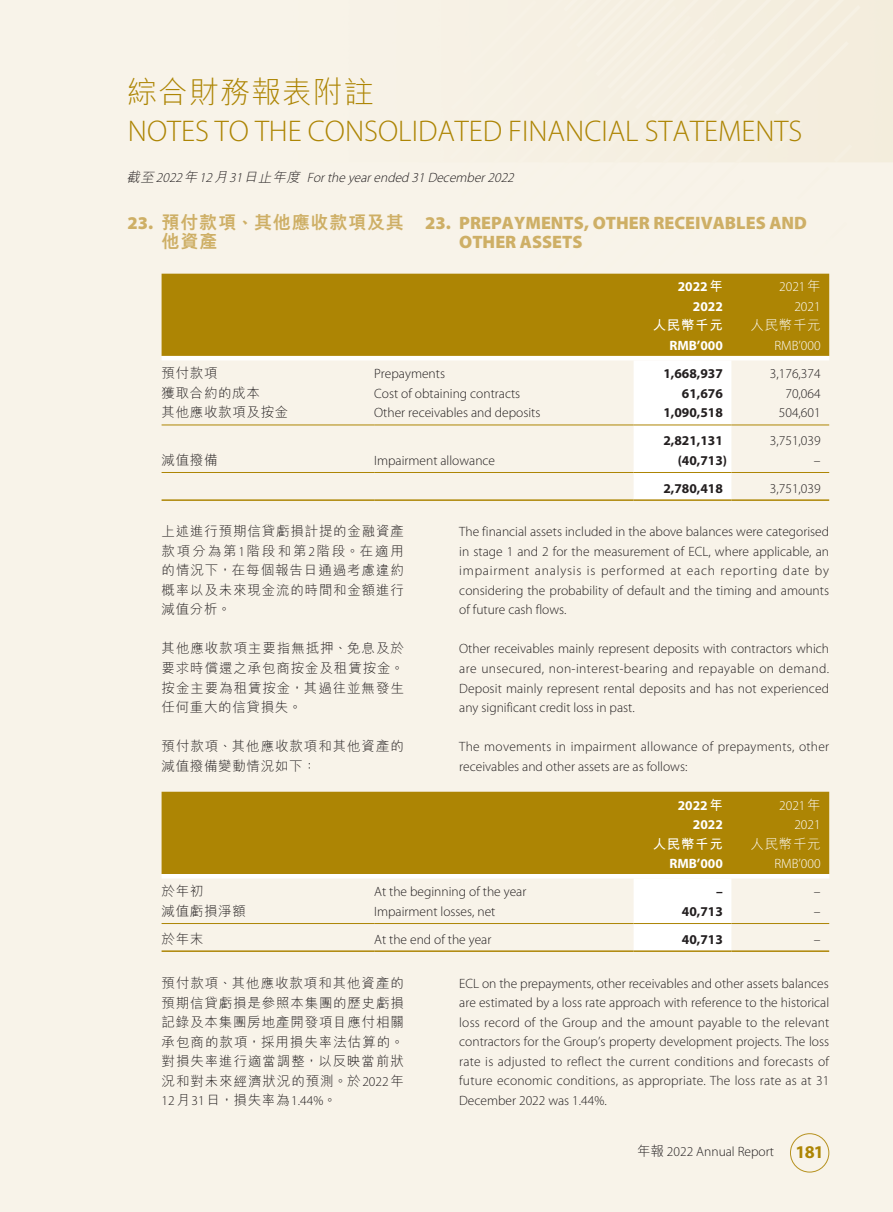
<style>
.page{position:relative;width:893px;height:1212px;background:#f8f3e9}
.page>*{position:absolute;margin:0;border:0;box-sizing:border-box;transform-origin:0 0}
.t1{font:300 30px "Myriad Pro";color:#ad8504}
.t2{font:300 30px "M Hei HK";letter-spacing:.03em;color:#ad8504}
._01_H1{font:900 18px/19.5px "Myriad Pro";color:#ceaf66}
._01_H1-2{font:800 18px/19.5px "M Hei HK";letter-spacing:.045em;color:#ceaf66}
._00_txt{font:300 13.5px/19.5px "Myriad Pro";letter-spacing:.005em;color:#231f20;text-align:justify}
._00_txt-2{font:300 13.5px/19.5px "M Hei HK";letter-spacing:.07em;color:#231f20;text-align:justify}
._50_Table_txt{font:300 13.5px "Myriad Pro";color:#231f20}
._50_Table_txt-2{font:700 13.5px "Myriad Pro";color:#231f20}
.t3{font:italic 300 13.5px "Myriad Pro";color:#231f20}
._50_Table_txt-3{font:300 13.5px "M Hei HK";letter-spacing:.05em;color:#231f20}
._50_Table_txt-4{font:700 13.5px "Myriad Pro";color:#fff}
._50_Table_txt-5{font:300 13.5px "Myriad Pro";color:#fff}
._50_Table_txt-6{font:700 13.5px "M Hei HK";letter-spacing:.05em;color:#fff}
._50_Table_txt-7{font:300 13.5px "M Hei HK";letter-spacing:.05em;color:#fff}
.s1{font-family:"M Hei HK"}
.s2{font-family:"Myriad Pro";font-weight:900}
.s3{font-family:"Myriad Pro"}
.s4{font-weight:700;font-size:18px;color:#ad8504}
</style>
<div class="page">
<div style="left:162px;top:274px;width:667px;height:82px;background:#ad8504"></div>
<svg style="left:162px;top:356px;width:667px;height:143px"></svg>
<hr style="left:162px;top:425px;width:212px;height:1px;background:#ad8504">
<hr style="left:374px;top:425px;width:260px;height:1px;background:#ad8504">
<hr style="left:634px;top:425px;width:97px;height:1px;background:#ad8504">
<hr style="left:731px;top:425px;width:98px;height:1px;background:#ad8504">
<hr style="left:162px;top:472px;width:212px;height:1px;background:#ad8504">
<hr style="left:374px;top:472px;width:260px;height:1px;background:#ad8504">
<hr style="left:634px;top:472px;width:97px;height:1px;background:#ad8504">
<hr style="left:731px;top:472px;width:98px;height:1px;background:#ad8504">
<hr style="left:162px;top:499px;width:212px;height:2px;background:#ad8504">
<hr style="left:374px;top:499px;width:260px;height:2px;background:#ad8504">
<hr style="left:634px;top:499px;width:97px;height:2px;background:#ad8504">
<hr style="left:731px;top:499px;width:98px;height:2px;background:#ad8504">
<div style="left:162px;top:792px;width:667px;height:82px;background:#ad8504"></div>
<svg style="left:162px;top:874px;width:667px;height:76px"></svg>
<hr style="left:162px;top:923px;width:212px;height:1px;background:#ad8504">
<hr style="left:374px;top:923px;width:260px;height:1px;background:#ad8504">
<hr style="left:634px;top:923px;width:97px;height:1px;background:#ad8504">
<hr style="left:731px;top:923px;width:98px;height:1px;background:#ad8504">
<hr style="left:162px;top:950px;width:212px;height:2px;background:#ad8504">
<hr style="left:374px;top:950px;width:260px;height:2px;background:#ad8504">
<hr style="left:634px;top:950px;width:97px;height:2px;background:#ad8504">
<hr style="left:731px;top:950px;width:98px;height:2px;background:#ad8504">
<h1 class="t2" style="left:128px;top:77px;width:248px">綜合財務報表附註</h1>
<h1 class="t1" style="left:128px;top:113px;width:676px">NOTES TO THE CONSOLIDATED FINANCIAL STATEMENTS</h1>
<p class="t3" style="left:126px;top:169px;width:392px"><span class="s1">截至</span> 2022<span class="s1">年</span> 12<span class="s1">月</span> 31<span class="s1">日止年度</span> For the year ended 31 December 2022</p>
<p class="_01_H1" style="left:459px;top:212px;width:349px;text-indent:-34px">23. PREPAYMENTS, OTHER RECEIVABLES AND<br>OTHER ASSETS</p>
<p class="_50_Table_txt-4" style="left:678px;top:278px;width:47px">2022<span class="s1">年</span></p>
<p class="_50_Table_txt-5" style="left:779px;top:279px;width:43px">2021<span class="s1">年</span></p>
<p class="_50_Table_txt-4" style="left:693px;top:298px;width:31px">2022</p>
<p class="_50_Table_txt-5" style="left:794px;top:298px;width:28px">2021</p>
<p class="_50_Table_txt-6" style="left:653px;top:316px;width:72px">人民幣千元</p>
<p class="_50_Table_txt-7" style="left:750px;top:319px;width:72px">人民幣千元</p>
<p class="_50_Table_txt-4" style="left:669px;top:337px;width:55px">RMB’000</p>
<p class="_50_Table_txt-5" style="left:774px;top:337px;width:48px">RMB’000</p>
<p class="_50_Table_txt-3" style="left:162px;top:366px;width:58px">預付款項</p>
<p class="_50_Table_txt" style="left:374px;top:366px;width:72px">Prepayments</p>
<p class="_50_Table_txt-2" style="left:663px;top:365px;width:61px">1,668,937</p>
<p class="_50_Table_txt" style="left:770px;top:366px;width:52px">3,176,374</p>
<p class="_50_Table_txt-3" style="left:162px;top:386px;width:100px">獲取合約的成本</p>
<p class="_50_Table_txt" style="left:374px;top:385px;width:148px">Cost of obtaining contracts</p>
<p class="_50_Table_txt-2" style="left:682px;top:384px;width:42px">61,676</p>
<p class="_50_Table_txt" style="left:785px;top:385px;width:37px">70,064</p>
<p class="_50_Table_txt-3" style="left:162px;top:405px;width:128px">其他應收款項及按金</p>
<p class="_50_Table_txt" style="left:374px;top:405px;width:168px">Other receivables and deposits</p>
<p class="_50_Table_txt-2" style="left:663px;top:404px;width:61px">1,090,518</p>
<p class="_50_Table_txt" style="left:779px;top:405px;width:43px">504,601</p>
<p class="_50_Table_txt-2" style="left:663px;top:432px;width:61px">2,821,131</p>
<p class="_50_Table_txt" style="left:770px;top:433px;width:52px">3,751,039</p>
<p class="_50_Table_txt-3" style="left:162px;top:453px;width:58px">減值撥備</p>
<p class="_50_Table_txt" style="left:374px;top:452px;width:122px">Impairment allowance</p>
<p class="_50_Table_txt-2" style="left:678px;top:451px;width:51px">(40,713)</p>
<p class="_50_Table_txt" style="left:814px;top:452px;width:8px">–</p>
<p class="_50_Table_txt-2" style="left:663px;top:479px;width:61px">2,780,418</p>
<p class="_50_Table_txt" style="left:770px;top:480px;width:52px">3,751,039</p>
<p class="_00_txt" style="left:459px;top:522px;width:371px">The financial assets included in the above balances were categorised in stage 1 and 2 for the measurement of ECL, where applicable, an impairment analysis is performed at each reporting date by considering the probability of default and the timing and amounts of future cash flows.</p>
<p class="_00_txt" style="left:459px;top:639px;width:371px">Other receivables mainly represent deposits with contractors which are unsecured, non-interest-bearing and repayable on demand.<br>Deposit mainly represent rental deposits and has not experienced any significant credit loss in past.</p>
<p class="_00_txt" style="left:459px;top:737px;width:371px">The movements in impairment allowance of prepayments, other receivables and other assets are as follows:</p>
<p class="_50_Table_txt-4" style="left:678px;top:796px;width:47px">2022<span class="s1">年</span></p>
<p class="_50_Table_txt-5" style="left:779px;top:797px;width:43px">2021<span class="s1">年</span></p>
<p class="_50_Table_txt-4" style="left:693px;top:816px;width:31px">2022</p>
<p class="_50_Table_txt-5" style="left:794px;top:816px;width:28px">2021</p>
<p class="_50_Table_txt-6" style="left:653px;top:834px;width:72px">人民幣千元</p>
<p class="_50_Table_txt-7" style="left:750px;top:837px;width:72px">人民幣千元</p>
<p class="_50_Table_txt-4" style="left:669px;top:855px;width:55px">RMB’000</p>
<p class="_50_Table_txt-5" style="left:774px;top:855px;width:48px">RMB’000</p>
<p class="_50_Table_txt-3" style="left:162px;top:884px;width:43px">於年初</p>
<p class="_50_Table_txt" style="left:374px;top:884px;width:154px">At the beginning of the year</p>
<p class="_50_Table_txt-2" style="left:716px;top:883px;width:8px">–</p>
<p class="_50_Table_txt" style="left:814px;top:884px;width:8px">–</p>
<p class="_50_Table_txt-3" style="left:162px;top:904px;width:86px">減值虧損淨額</p>
<p class="_50_Table_txt" style="left:374px;top:903px;width:123px">Impairment losses, net</p>
<p class="_50_Table_txt-2" style="left:682px;top:902px;width:42px">40,713</p>
<p class="_50_Table_txt" style="left:814px;top:903px;width:8px">–</p>
<p class="_50_Table_txt-3" style="left:162px;top:932px;width:43px">於年末</p>
<p class="_50_Table_txt" style="left:374px;top:931px;width:119px">At the end of the year</p>
<p class="_50_Table_txt-2" style="left:682px;top:930px;width:42px">40,713</p>
<p class="_50_Table_txt" style="left:814px;top:931px;width:8px">–</p>
<p class="_00_txt" style="left:459px;top:973px;width:372px">ECL on the prepayments, other receivables and other assets balances are estimated by a loss rate approach with reference to the historical loss record of the Group and the amount payable to the relevant contractors for the Group’s property development projects. The loss rate is adjusted to reflect the current conditions and forecasts of future economic conditions, as appropriate. The loss rate as at 31<br>December 2022 was 1.44%.</p>
<p class="_01_H1-2" style="left:162px;top:212px;width:244px;text-indent:-34px"><span class="s2">23.</span> 預付款項、其他應收款項及其他資產</p>
<p class="_00_txt-2" style="left:162px;top:521px;width:244px">上述進行預期信貸虧損計提的金融資產款項分為第<span class="s3">1</span>階段和第<span class="s3">2</span>階段。在適用的情況下，在每個報告日通過考慮違約概率以及未來現金流的時間和金額進行減值分析。</p>
<p class="_00_txt-2" style="left:162px;top:638px;width:244px">其他應收款項主要指無抵押、免息及於要求時償還之承包商按金及租賃按金。按金主要為租賃按金，其過往並無發生任何重大的信貸損失。</p>
<p class="_00_txt-2" style="left:162px;top:736px;width:244px">預付款項、其他應收款項和其他資產的減值撥備變動情況如下：</p>
<p class="_00_txt-2" style="left:162px;top:973px;width:244px">預付款項、其他應收款項和其他資產的預期信貸虧損是參照本集團的歷史虧損記錄及本集團房地產開發項目應付相關承包商的款項，採用損失率法估算的。對損失率進行適當調整，以反映當前狀況和對未來經濟狀況的預測。於<span class="s3">2022</span>年<span class="s3">12</span>月<span class="s3">31</span>日，損失率為<span class="s3">1.44%</span>。</p>
<p class="_00_txt" style="left:637px;top:1141px;width:188px"><span class="s1">年報</span> 2022 Annual Report <span class="s4">181</span></p>
</div>
